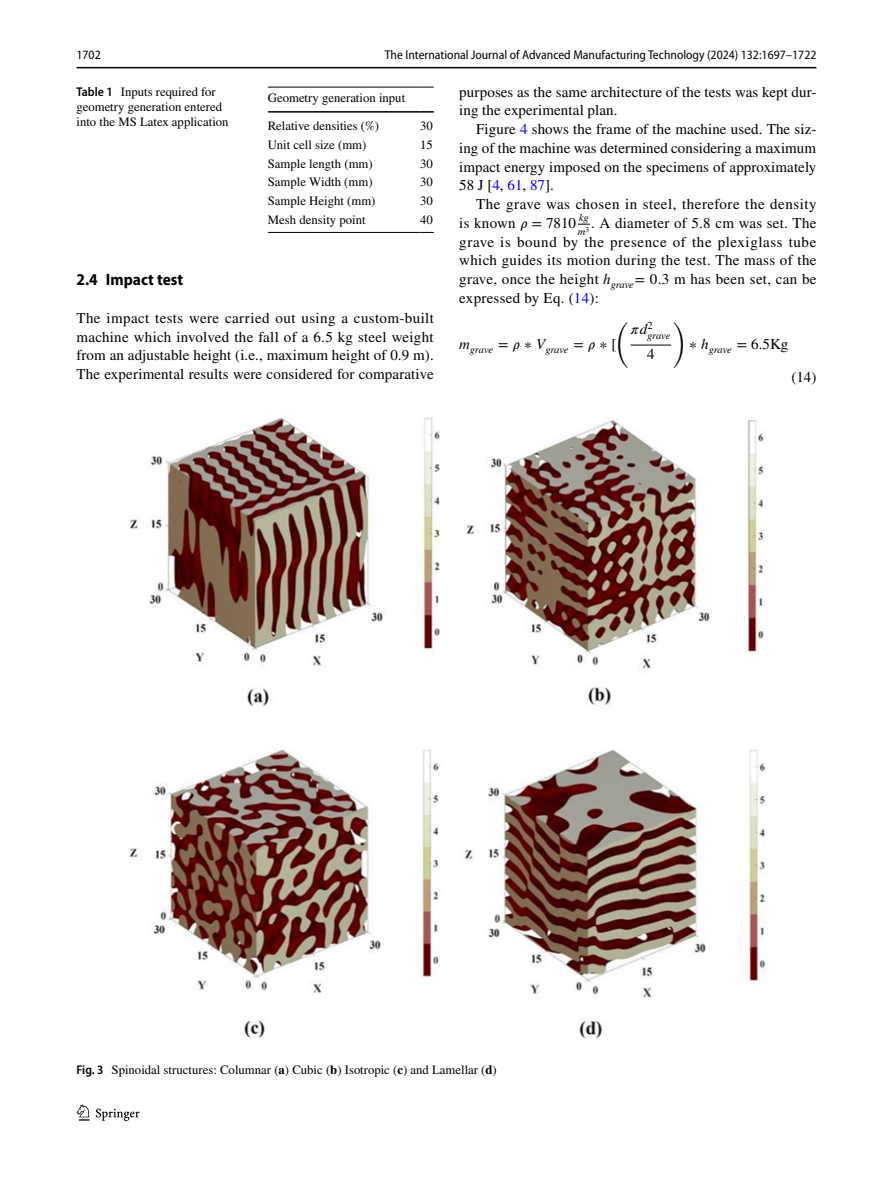
<style>
.page{position:relative;width:893px;height:1187px;background:#fff}
.page>*{position:absolute;margin:0;border:0;box-sizing:border-box;transform-origin:0 0}
.t1{font:700 semi-condensed 16.5px "Myriad Pro";color:#000}
.t2{font:15px/18.8px "STIX";letter-spacing:.01em;color:#000;text-align:justify}
.t3{font:15px/18.8px "STIX";letter-spacing:.03em;color:#000;text-align:right}
.t4{font:15px "STIX Math Italic 7";color:#000}
.t5{font:15px "STIX Math Extensions Regular 5";color:#000}
.t6{font:15px "STIX General Regular 16";color:#000}
.t7{font:12.75px/15px "STIX";color:#000}
.t8{font:semi-condensed 12.75px "Myriad Pro";color:#000}
.t9{font:10.5px "STIX General Italic 18";letter-spacing:-.02em;color:#000}
.t10{font:10.5px "STIX General Italic 16";color:#000}
.s1{font-family:"Myriad Pro";font-weight:600;font-stretch:semi-condensed}
.s2{color:#00f}
.s3{font-family:"STIX Math Italic 8"}
.s4{font-family:"STIX Math Regular 17"}
.s5{font-family:"STIX General Regular 17"}
.s6{font-family:"STIX General Italic 17"}
.s7{font-family:"STIX General Italic 18"}
.s8{font-weight:700}
</style>
<div class="page">
<hr style="left:77px;top:67px;width:739px;height:1px;background:#000">
<svg style="left:77px;top:1104px;width:12px;height:16px"></svg>
<svg style="left:96px;top:1108px;width:44px;height:12px"></svg>
<svg style="left:578px;top:224px;width:12px;height:1px"></svg>
<hr style="left:631px;top:344px;width:40px;height:1px;background:#000">
<hr style="left:268px;top:87px;width:152px;height:1px;background:#000">
<svg style="left:420px;top:87px;width:14px;height:1px"></svg>
<hr style="left:268px;top:111px;width:152px;height:2px;background:#000">
<svg style="left:420px;top:111px;width:14px;height:2px"></svg>
<hr style="left:268px;top:232px;width:152px;height:1px;background:#000">
<svg style="left:420px;top:232px;width:14px;height:1px"></svg>
<img style="left:129px;top:417px;width:636px;height:621px">
<p class="t8" style="left:77px;top:48px;width:26px">1702</p>
<p class="t8" style="left:385px;top:48px;width:433px">The International Journal of Advanced Manufacturing Technology (2024) 132:1697–1722</p>
<p class="t7" style="left:77px;top:85px;width:154px"><span class="s1">Table 1</span> Inputs required for geometry generation entered into the MS Latex application</p>
<p class="t7" style="left:268px;top:91px;width:139px">Geometry generation input</p>
<p class="t7" style="left:268px;top:119px;width:113px">Relative densities (%)</p>
<p class="t7" style="left:420px;top:119px;width:14px">30</p>
<p class="t7" style="left:268px;top:138px;width:100px">Unit cell size (mm)</p>
<p class="t7" style="left:420px;top:138px;width:14px">15</p>
<p class="t7" style="left:268px;top:157px;width:106px">Sample length (mm)</p>
<p class="t7" style="left:420px;top:157px;width:14px">30</p>
<p class="t7" style="left:268px;top:175px;width:106px">Sample Width (mm)</p>
<p class="t7" style="left:420px;top:175px;width:14px">30</p>
<p class="t7" style="left:268px;top:194px;width:109px">Sample Height (mm)</p>
<p class="t7" style="left:420px;top:194px;width:14px">30</p>
<p class="t7" style="left:268px;top:213px;width:99px">Mesh density point</p>
<p class="t7" style="left:420px;top:213px;width:14px">40</p>
<p class="t1" style="left:77px;top:270px;width:108px">2.4 Impact test</p>
<p class="t2" style="left:77px;top:309px;width:359px">The impact tests were carried out using a custom-built machine which involved the fall of a 6.5 kg steel weight from an adjustable height (i.e., maximum height of 0.9 m).<br>The experimental results were considered for comparative</p>
<p class="t2" style="left:459px;top:83px;width:359px">purposes as the same architecture of the tests was kept dur&shy;ing the experimental plan.</p>
<p class="t2" style="left:459px;top:121px;width:359px;text-indent:17px">Figure <span class="s2">4</span> shows the frame of the machine used. The siz&shy;ing of the machine was determined considering a maximum impact energy imposed on the specimens of approximately 58 J [<span class="s2">4</span>, <span class="s2">61</span>, <span class="s2">87</span>].</p>
<p class="t3" style="left:459px;top:196px;width:359px">The grave was chosen in steel, therefore the density<br>is known <span class="s3">𝜌</span> <span class="s4">=</span> <span class="s5">7810</span> <sub>m</sub><sub>3</sub> . A diameter of 5.8 cm was set. The</p>
<p class="t10" style="left:579px;top:213px;width:11px">kg</p>
<p class="t2" style="left:459px;top:233px;width:359px">grave is bound by the presence of the plexiglass tube which guides its motion during the test. The mass of the grave, once the height <span class="s6">h</span><sub>grave</sub>= 0.3 m has been set, can be expressed by Eq. (<span class="s2">14</span>):</p>
<p class="t5" style="left:617px;top:309px;width:14px">(</p>
<p class="t4" style="left:631px;top:320px;width:24px">𝜋<span class="s7">d</span><sup>2</sup></p>
<p class="t5" style="left:673px;top:309px;width:14px">)</p>
<p class="t9" style="left:647px;top:332px;width:25px">grave</p>
<p class="t6" style="left:647px;top:349px;width:9px">4</p>
<p class="t9" style="left:689px;top:345px;width:101px"><sup>∗</sup> <sup>h</sup>grave <sup>=</sup> <sup>6.5Kg</sup></p>
<p class="t9" style="left:459px;top:345px;width:159px"><sup>m</sup>grave <sup>=</sup> <sup>𝜌</sup> <sup>∗</sup> <sup>V</sup>grave <sup>=</sup> <sup>𝜌</sup> <sup>∗</sup> <sup>[</sup></p>
<p class="t2" style="left:791px;top:369px;width:26px">(14)</p>
<p class="t7" style="left:77px;top:1062px;width:422px"><span class="s1">Fig. 3</span> Spinoidal structures: Columnar (<span class="s8">a</span>) Cubic (<span class="s8">b</span>) Isotropic (<span class="s8">c</span>) and Lamellar (<span class="s8">d</span>)</p>
</div>
